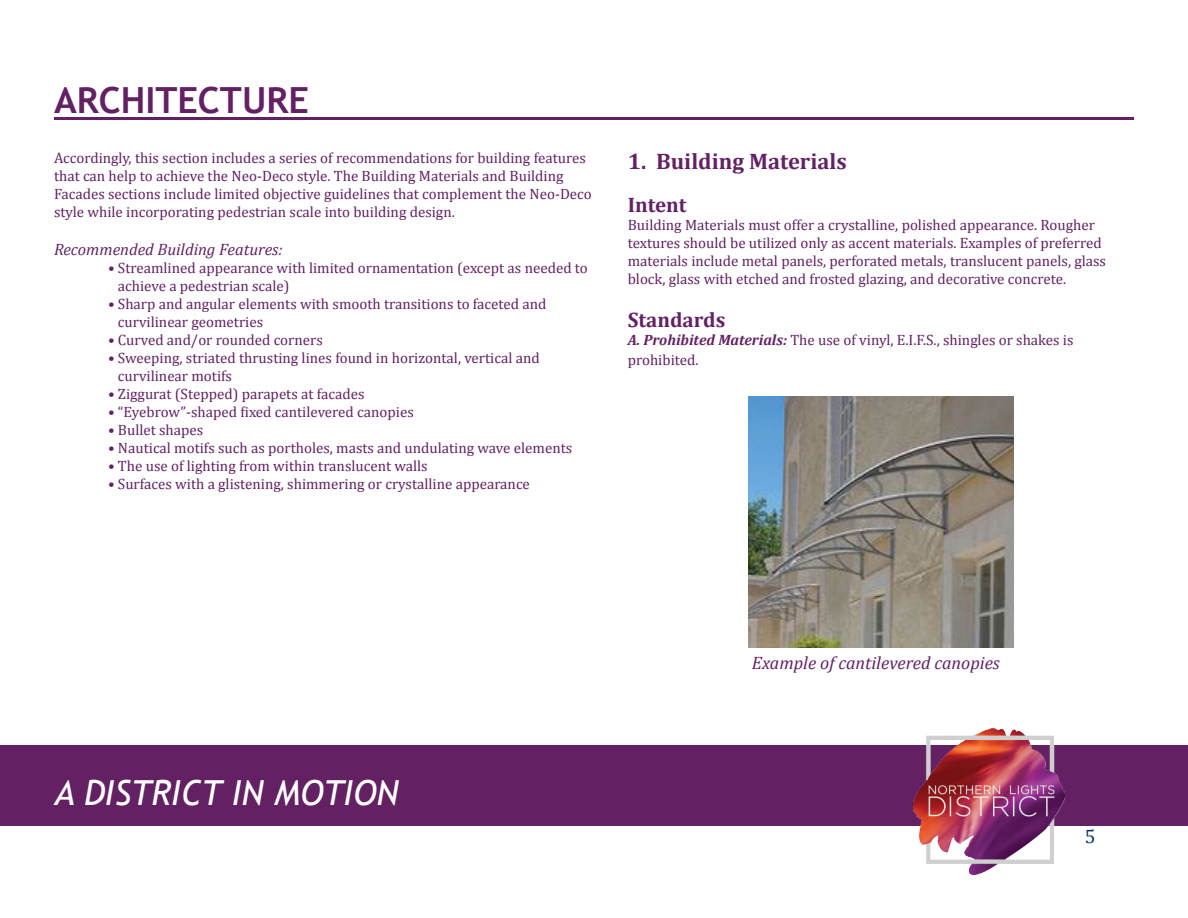
<style>
.page{position:relative;width:1188px;height:918px;background:#fff}
.page>*{position:absolute;margin:0;border:0;box-sizing:border-box;transform-origin:0 0}
.t1{font:700 36px "Trebuchet MS";color:#632164}
.t2{font:italic 34.5px "Trebuchet MS";color:#fff}
.t3{font:700 22.5px "Cambria";color:#632164}
.t4{font:700 21px "Cambria";color:#632164}
.t5{font:19.5px "Cambria";color:#003566}
.t6{font:italic 18px "Cambria";color:#632164}
.t7{font:italic 16.5px "Cambria";color:#632164}
.t8{font:15px/18px "Cambria";color:#632164}
.s1{font-weight:700;font-style:italic}
</style>
<div class="page">
<div style="left:0;top:745px;width:1188px;height:81px;background:#632164"></div>
<img style="left:912px;top:728px;width:154px;height:148px">
<hr style="left:54px;top:117px;width:1080px;height:3px;background:#632164">
<img style="left:749px;top:396px;width:264px;height:252px">
<p class="t1" style="left:54px;top:78px;width:256px">ARCHITECTURE</p>
<p class="t8" style="left:54px;top:149px;width:539px">Accordingly, this section includes a series of recommendations for building features that can help to achieve the Neo-Deco style. The Building Materials and Building Facades sections include limited objective guidelines that complement the Neo-Deco style while incorporating pedestrian scale into building design.</p>
<p class="t7" style="left:54px;top:237px;width:230px">Recommended Building Features:</p>
<p class="t8" style="left:118px;top:258px;width:471px;text-indent:-10px">• Streamlined appearance with limited ornamentation (except as needed to achieve a pedestrian scale)</p>
<p class="t8" style="left:118px;top:294px;width:430px;text-indent:-10px">• Sharp and angular elements with smooth transitions to faceted and curvilinear geometries</p>
<p class="t8" style="left:108px;top:330px;width:216px">• Curved and/or rounded corners</p>
<p class="t8" style="left:108px;top:348px;width:433px">• Sweeping, striated thrusting lines found in horizontal, vertical and</p>
<p class="t8" style="left:118px;top:366px;width:116px">curvilinear motifs</p>
<p class="t8" style="left:108px;top:384px;width:258px">• Ziggurat (Stepped) parapets at facades</p>
<p class="t8" style="left:108px;top:402px;width:307px">• “Eyebrow”-shaped fixed cantilevered canopies</p>
<p class="t8" style="left:108px;top:420px;width:97px">• Bullet shapes</p>
<p class="t8" style="left:108px;top:438px;width:466px">• Nautical motifs such as portholes, masts and undulating wave elements</p>
<p class="t8" style="left:108px;top:456px;width:321px">• The use of lighting from within translucent walls</p>
<p class="t8" style="left:108px;top:474px;width:423px">• Surfaces with a glistening, shimmering or crystalline appearance</p>
<p class="t3" style="left:628px;top:145px;width:220px">1. Building Materials</p>
<p class="t4" style="left:628px;top:190px;width:60px">Intent</p>
<p class="t8" style="left:628px;top:216px;width:480px">Building Materials must offer a crystalline, polished appearance. Rougher textures should be utilized only as accent materials. Examples of preferred materials include metal panels, perforated metals, translucent panels, glass block, glass with etched and frosted glazing, and decorative concrete.</p>
<p class="t4" style="left:628px;top:305px;width:99px">Standards</p>
<p class="t8" style="left:628px;top:330px;width:447px;line-height:19.8px"><span class="s1">A. Prohibited Materials:</span> The use of vinyl, E.I.F.S., shingles or shakes is prohibited.</p>
<h2 class="t2" style="left:54px;top:772px;width:346px">A DISTRICT IN MOTION</h2>
<p class="t6" style="left:752px;top:650px;width:249px">Example of cantilevered canopies</p>
<h3 class="t5" style="left:1085px;top:825px;width:12px">5</h3>
</div>
